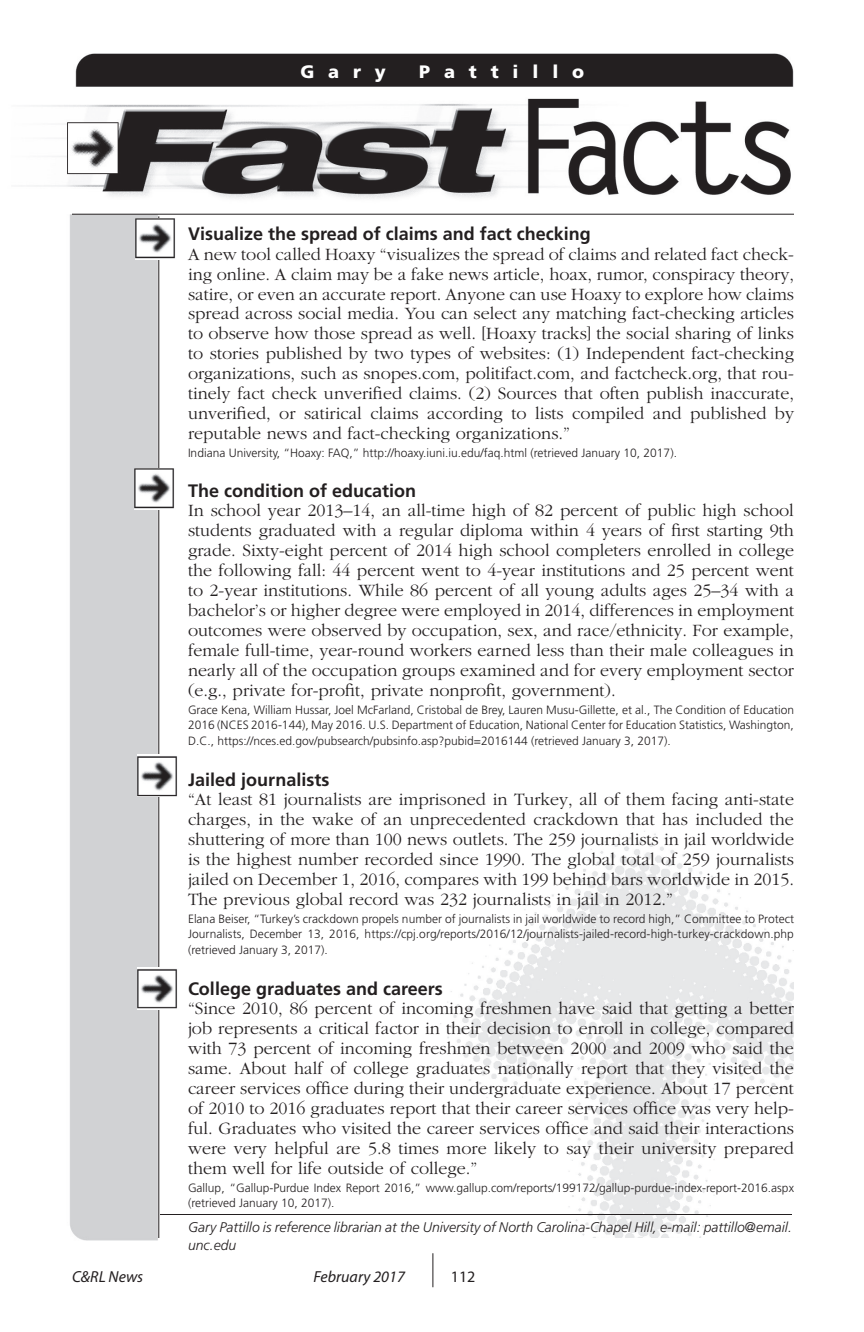
<style>
.page{position:relative;width:864px;height:1332px;background:#fff}
.page>*{position:absolute;margin:0;border:0;box-sizing:border-box;transform-origin:0 0}
.t1{font:300 18px/20px "Garamond";color:#231f20;text-align:justify}
.t2{font:700 18px "Frutiger";color:#231f20}
.t3{font:900 18px "Frutiger";letter-spacing:.77em;color:#fff}
.t4{font:italic 16px "Myriad Pro";color:#231f20}
.t5{font:16px "Myriad Pro";color:#231f20}
.t6{font:italic 300 14px/18px "Frutiger";color:#231f20}
.t7{font:300 12px/16px "Frutiger";color:#231f20;text-align:justify}
</style>
<div class="page">
<hr style="left:432px;top:1253px;width:1px;height:34px;background:#231f20">
<img style="left:440px;top:827px;width:354px;height:411px">
<hr style="left:160px;top:1214px;width:632px;height:1px;background:#231f20">
<img style="left:33px;top:53px;width:761px;height:146px">
<hr style="left:72px;top:214px;width:722px;height:1px;background:#231f20">
<hr style="left:158px;top:216px;width:1px;height:1022px;background:#231f20">
<img style="left:135px;top:218px;width:41px;height:42px">
<img style="left:137px;top:755px;width:41px;height:42px">
<img style="left:134px;top:468px;width:41px;height:42px">
<img style="left:137px;top:968px;width:41px;height:41px">
<p class="t3" style="left:300px;top:61px;width:87px">Gary</p>
<p class="t3" style="left:419px;top:61px;width:167px">Pattillo</p>
<p class="t2" style="left:188px;top:223px;width:404px">Visualize the spread of claims and fact checking</p>
<p class="t1" style="left:188px;top:244px;width:608px">A new tool called Hoaxy “visualizes the spread of claims and related fact check&shy;ing online. A claim may be a fake news article, hoax, rumor, conspiracy theory, satire, or even an accurate report. Anyone can use Hoaxy to explore how claims spread across social media. You can select any matching fact-checking articles to observe how those spread as well. [Hoaxy tracks] the social sharing of links to stories published by two types of websites: (1) Independent fact-checking organizations, such as snopes.com, politifact.com, and factcheck.org, that rou&shy;tinely fact check unverified claims. (2) Sources that often publish inaccurate, unverified, or satirical claims according to lists compiled and published by reputable news and fact-checking organizations.”</p>
<p class="t7" style="left:188px;top:445px;width:491px">Indiana University, “Hoaxy: FAQ,” http://hoaxy.iuni.iu.edu/faq.html (retrieved January 10, 2017).</p>
<p class="t2" style="left:188px;top:480px;width:230px">The condition of education</p>
<p class="t1" style="left:188px;top:501px;width:608px">In school year 2013–14, an all-time high of 82 percent of public high school students graduated with a regular diploma within 4 years of first starting 9th grade. Sixty-eight percent of 2014 high school completers enrolled in college the following fall: 44 percent went to 4-year institutions and 25 percent went to 2-year institutions. While 86 percent of all young adults ages 25–34 with a bachelor’s or higher degree were employed in 2014, differences in employment outcomes were observed by occupation, sex, and race/ethnicity. For example, female full-time, year-round workers earned less than their male colleagues in nearly all of the occupation groups examined and for every employment sector (e.g., private for-profit, private nonprofit, government).</p>
<p class="t7" style="left:188px;top:702px;width:608px">Grace Kena, William Hussar, Joel McFarland, Cristobal de Brey, Lauren Musu-Gillette, et al., The Condition of Education 2016 (NCES 2016-144), May 2016. U.S. Department of Education, National Center for Education Statistics, Washington, D.C., https://nces.ed.gov/pubsearch/pubsinfo.asp?pubid=2016144 (retrieved January 3, 2017).</p>
<p class="t2" style="left:188px;top:769px;width:143px">Jailed journalists</p>
<p class="t1" style="left:188px;top:790px;width:608px">“At least 81 journalists are imprisoned in Turkey, all of them facing anti-state charges, in the wake of an unprecedented crackdown that has included the shuttering of more than 100 news outlets. The 259 journalists in jail worldwide is the highest number recorded since 1990. The global total of 259 journalists jailed on December 1, 2016, compares with 199 behind bars worldwide in 2015.<br>The previous global record was 232 journalists in jail in 2012.”</p>
<p class="t7" style="left:188px;top:911px;width:608px">Elana Beiser, “Turkey’s crackdown propels number of journalists in jail worldwide to record high,” Committee to Protect Journalists, December 13, 2016, https://cpj.org/reports/2016/12/journalists-jailed-record-high-turkey-crackdown.php (retrieved January 3, 2017).</p>
<p class="t2" style="left:188px;top:978px;width:256px">College graduates and careers</p>
<p class="t1" style="left:188px;top:999px;width:608px">“Since 2010, 86 percent of incoming freshmen have said that getting a better job represents a critical factor in their decision to enroll in college, compared with 73 percent of incoming freshmen between 2000 and 2009 who said the same. About half of college graduates nationally report that they visited the career services office during their undergraduate experience. About 17 percent of 2010 to 2016 graduates report that their career services office was very help&shy;ful. Graduates who visited the career services office and said their interactions were very helpful are 5.8 times more likely to say their university prepared them well for life outside of college.”</p>
<p class="t7" style="left:188px;top:1180px;width:607px">Gallup, “Gallup-Purdue Index Report 2016,” www.gallup.com/reports/199172/gallup-purdue-index-report-2016.aspx (retrieved January 10, 2017).</p>
<p class="t6" style="left:188px;top:1218px;width:605px">Gary Pattillo is reference librarian at the University of North Carolina-Chapel Hill, e-mail: pattillo@email. unc.edu</p>
<p class="t4" style="left:72px;top:1267px;width:73px">C&amp;RL News</p>
<p class="t4" style="left:314px;top:1267px;width:93px">February 2017</p>
<p class="t5" style="left:451px;top:1267px;width:26px">112</p>
</div>
